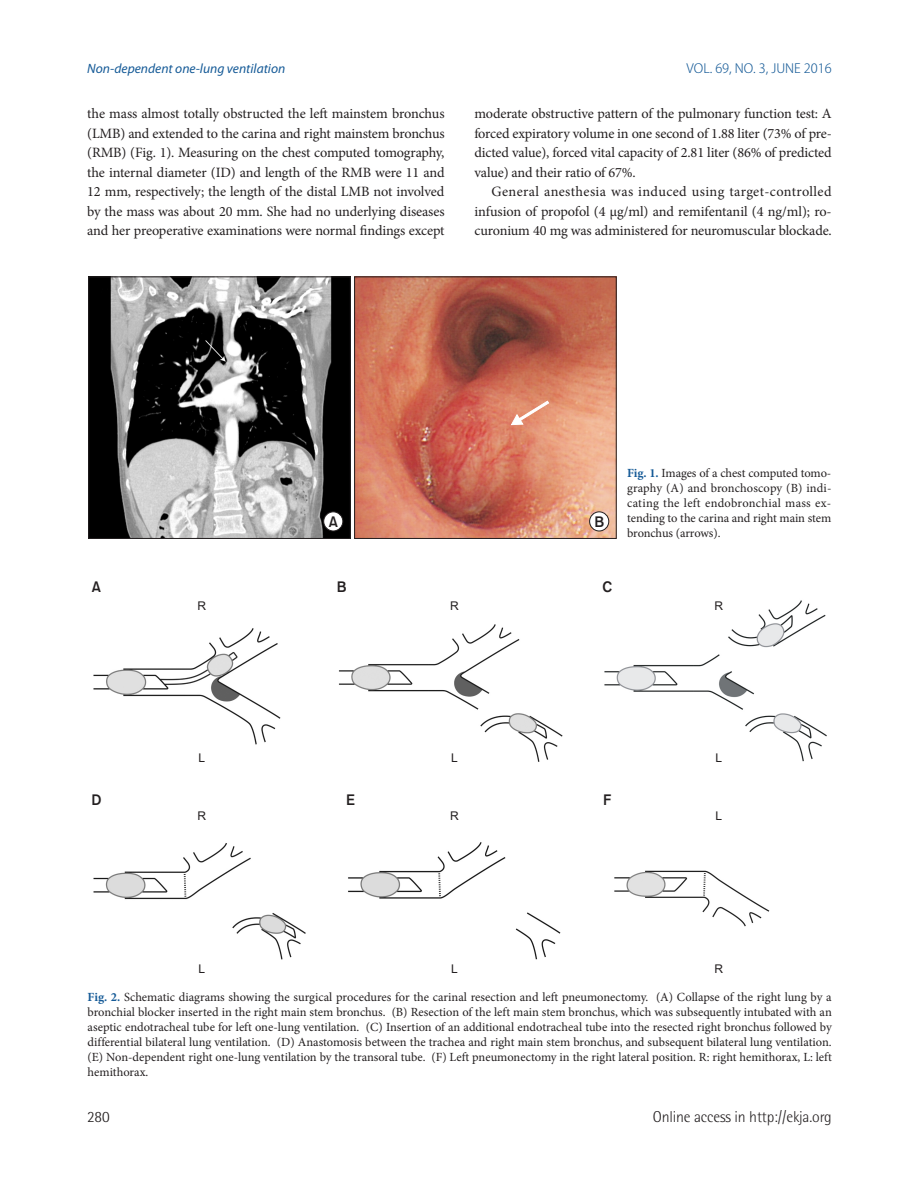
<style>
.page{position:relative;width:919px;height:1191px;background:#fff}
.page>*{position:absolute;margin:0;border:0;box-sizing:border-box;transform-origin:0 0}
.t1{font:300 15.75px "Rotis Semi Sans Std";letter-spacing:-.01em;color:#231f20}
.t2{font:15px "Gothic 725 BT Bold A";color:#231f20}
.t3{font:14.25px/19.5px "Minion Pro";letter-spacing:-.01em;color:#231f20;text-align:justify}
.t4{font:italic 13.5px "Myriad Pro";color:#155a97}
.t5{font:300 12.75px "Koz Go Pro";color:#155a97}
.t6{font:12.45px/15px "Minion Pro";letter-spacing:-.005em;color:#231f20;text-align:justify}
.t7{font:12px "Arial";color:#231f20}
.s1{font-weight:700;color:#155a97}
</style>
<div class="page">
<img style="left:356px;top:278px;width:258px;height:259px">
<div style="left:354px;top:276px;width:262px;height:263px;border:1px solid #231f20"></div>
<img style="left:90px;top:278px;width:258px;height:259px">
<div style="left:88px;top:276px;width:262px;height:263px;border:1px solid #231f20"></div>
<div style="left:324px;top:512px;width:19px;height:19px;background:#fff;border-radius:50%"></div>
<div style="left:323px;top:511px;width:20px;height:20px;border:1px solid #231f20;border-radius:50%"></div>
<div style="left:589px;top:512px;width:19px;height:19px;background:#fff;border-radius:50%"></div>
<div style="left:589px;top:511px;width:20px;height:20px;border:1px solid #231f20;border-radius:50%"></div>
<svg style="left:511px;top:401px;width:38px;height:24px"></svg>
<img style="left:93px;top:628px;width:188px;height:117px">
<img style="left:339px;top:624px;width:224px;height:138px">
<img style="left:604px;top:600px;width:223px;height:162px">
<img style="left:93px;top:843px;width:213px;height:117px">
<img style="left:348px;top:842px;width:213px;height:118px">
<img style="left:614px;top:870px;width:156px;height:57px">
<p class="t4" style="left:87px;top:60px;width:200px">Non-dependent one-lung ventilation</p>
<p class="t5" style="left:686px;top:60px;width:147px">VOL. 69, NO. 3, JUN E 2016</p>
<p class="t3" style="left:87px;top:104px;width:359px">the mass almost totally obstructed the left mainstem bronchus (LMB) and extended to the carina and right mainstem bronchus (RMB) (Fig. 1). Measuring on the chest computed tomography, the internal diameter (ID) and length of the RMB were 11 and 12 mm, respectively; the length of the distal LMB not involved by the mass was about 20 mm. She had no underlying diseases and her preoperative examinations were normal findings except</p>
<p class="t3" style="left:474px;top:104px;width:359px">moderate obstructive pattern of the pulmonary function test: A forced expiratory volume in one second of 1.88 liter (73% of pre&shy;dicted value), forced vital capacity of 2.81 liter (86% of predicted value) and their ratio of 67%.</p>
<p class="t3" style="left:474px;top:182px;width:359px;text-indent:17px">General anesthesia was induced using target-controlled infusion of propofol (4 μg/ml) and remifentanil (4 ng/ml); ro&shy;curonium 40 mg was administered for neuromuscular blockade.</p>
<p class="t2" style="left:329px;top:513px;width:11px">A</p>
<p class="t2" style="left:594px;top:513px;width:11px">B</p>
<p class="t6" style="left:627px;top:465px;width:205px"><span class="s1">Fig. 1.</span> Images of a chest computed tomo&shy;graphy (A) and bronchoscopy (B) indi&shy;cating the left endobronchial mass ex&shy;tending to the carina and right main stem bronchus (arrows).</p>
<p class="t2" style="left:92px;top:578px;width:11px">A</p>
<p class="t2" style="left:337px;top:578px;width:11px">B</p>
<p class="t2" style="left:602px;top:578px;width:11px">C</p>
<p class="t7" style="left:197px;top:601px;width:10px">R</p>
<p class="t7" style="left:198px;top:753px;width:8px">L</p>
<p class="t7" style="left:450px;top:601px;width:10px">R</p>
<p class="t7" style="left:714px;top:601px;width:10px">R</p>
<p class="t7" style="left:451px;top:753px;width:8px">L</p>
<p class="t7" style="left:715px;top:753px;width:8px">L</p>
<p class="t2" style="left:92px;top:791px;width:12px">D</p>
<p class="t2" style="left:346px;top:791px;width:11px">E</p>
<p class="t2" style="left:603px;top:791px;width:10px">F</p>
<p class="t7" style="left:197px;top:811px;width:10px">R</p>
<p class="t7" style="left:450px;top:811px;width:10px">R</p>
<p class="t7" style="left:715px;top:811px;width:8px">L</p>
<p class="t7" style="left:198px;top:964px;width:8px">L</p>
<p class="t7" style="left:451px;top:964px;width:8px">L</p>
<p class="t7" style="left:714px;top:963px;width:10px">R</p>
<p class="t6" style="left:88px;top:989px;width:745px"><span class="s1">Fig. 2.</span> Schematic diagrams showing the surgical procedures for the carinal resection and left pneumonectomy. (A) Collapse of the right lung by a bronchial blocker inserted in the right main stem bronchus. (B) Resection of the left main stem bronchus, which was subsequently intubated with an aseptic endotracheal tube for left one-lung ventilation. (C) Insertion of an additional endotracheal tube into the resected right bronchus followed by differential bilateral lung ventilation. (D) Anastomosis between the trachea and right main stem bronchus, and subsequent bilateral lung ventilation. (E) Non-dependent right one-lung ventilation by the transoral tube. (F) Left pneumonectomy in the right lateral position. R: right hemithorax, L: left hemithorax.</p>
<p class="t1" style="left:87px;top:1107px;width:24px">280</p>
<p class="t1" style="left:652px;top:1107px;width:180px">Online access in http://ekja.org</p>
</div>
